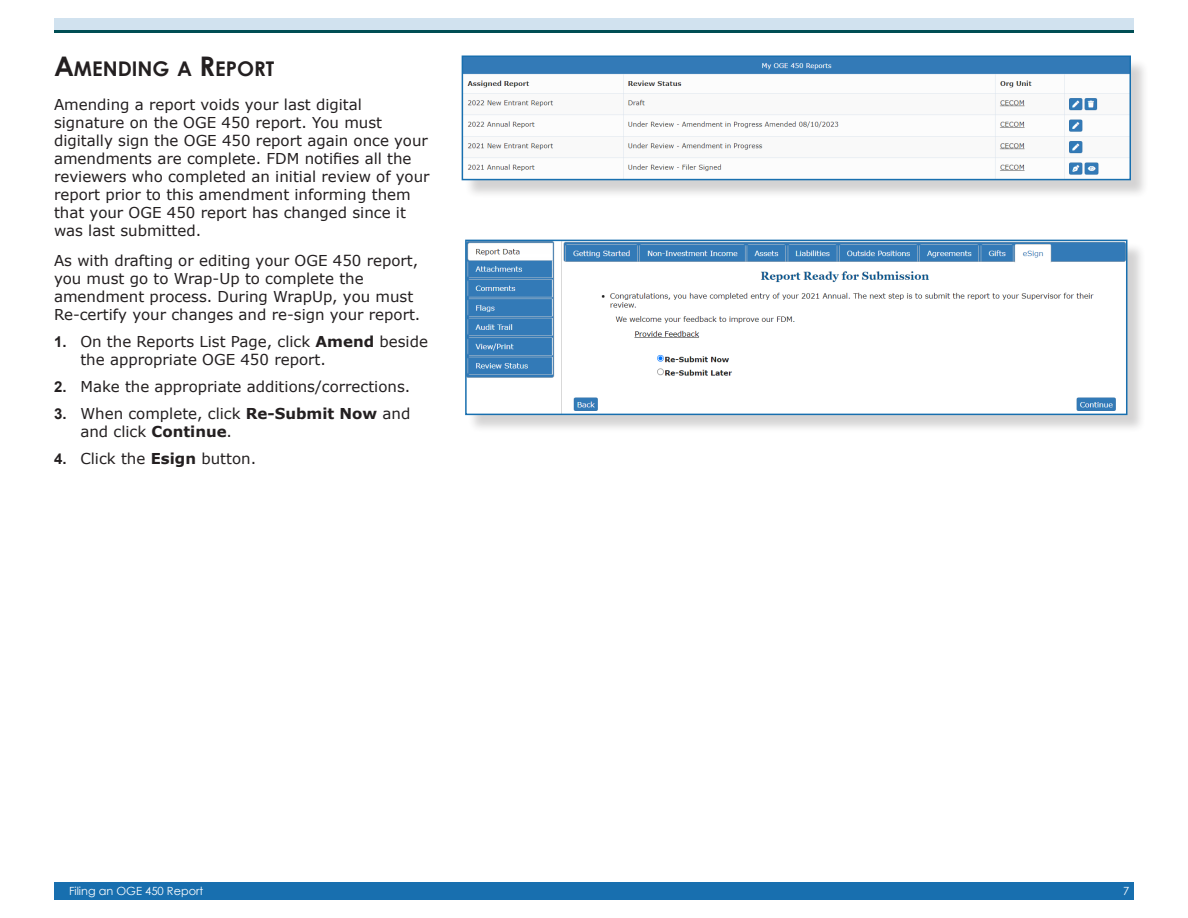
<style>
.page{position:relative;width:1188px;height:918px;background:#fff}
.page>*{position:absolute;margin:0;border:0;box-sizing:border-box;transform-origin:0 0}
.Heading_2{font:700 20.25px "Century Gothic";color:#231f20}
.Text_Paragraph{font:15px/18px "Verdana";color:#231f20}
.t1{font:11.25px "Century Gothic";color:#fff}
.s1{font-size:27px}
.s2{font-family:"Arial";font-weight:700}
.s3{font-weight:700}
</style>
<div class="page">
<div style="left:54px;top:882px;width:1080px;height:18px;background:#186faf"></div>
<div style="left:54px;top:18px;width:1080px;height:12px;background:#d1e2ef"></div>
<hr style="left:54px;top:30px;width:1080px;height:3px;background:#004e54">
<div style="left:464px;top:58px;width:686px;height:141px;background:#231f20;opacity:.2"></div>
<img style="left:465px;top:59px;width:663px;height:118px">
<div style="left:462px;top:56px;width:669px;height:124px;border:2px solid #186faf"></div>
<div style="left:467px;top:242px;width:679px;height:192px;background:#231f20;opacity:.2"></div>
<img style="left:468px;top:243px;width:656px;height:169px">
<div style="left:465px;top:240px;width:662px;height:175px;border:2px solid #186faf"></div>
<p class="Heading_2" style="left:54px;top:53px;width:222px"><span class="s1">A</span>MENDING A <span class="s1">R</span>EPORT</p>
<p class="Text_Paragraph" style="left:54px;top:96px;width:377px">Amending a report voids your last digital signature on the OGE 450 report. You must digitally sign the OGE 450 report again once your amendments are complete. FDM notifies all the reviewers who completed an initial review of your report prior to this amendment informing them that your OGE 450 report has changed since it was last submitted.</p>
<p class="Text_Paragraph" style="left:54px;top:252px;width:368px">As with drafting or editing your OGE 450 report, you must go to Wrap-Up to complete the amendment process. During WrapUp, you must Re-certify your changes and re-sign your report.</p>
<p class="Text_Paragraph" style="left:80px;top:333px;width:349px;text-indent:-26px"><span class="s2">1.</span> On the Reports List Page, click <span class="s3">Amend</span> beside the appropriate OGE 450 report.</p>
<p class="Text_Paragraph" style="left:54px;top:378px;width:358px"><span class="s2">2.</span> Make the appropriate additions/corrections.</p>
<p class="Text_Paragraph" style="left:80px;top:405px;width:332px;text-indent:-26px"><span class="s2">3.</span> When complete, click <span class="s3">Re-Submit Now</span> and and click <span class="s3">Continue</span>.</p>
<p class="Text_Paragraph" style="left:54px;top:450px;width:204px"><span class="s2">4.</span> Click the <span class="s3">Esign</span> button.</p>
<p class="t1" style="left:69px;top:883px;width:136px">Filing an OGE 450 Report</p>
<p class="t1" style="left:1123px;top:883px;width:8px">7</p>
</div>
